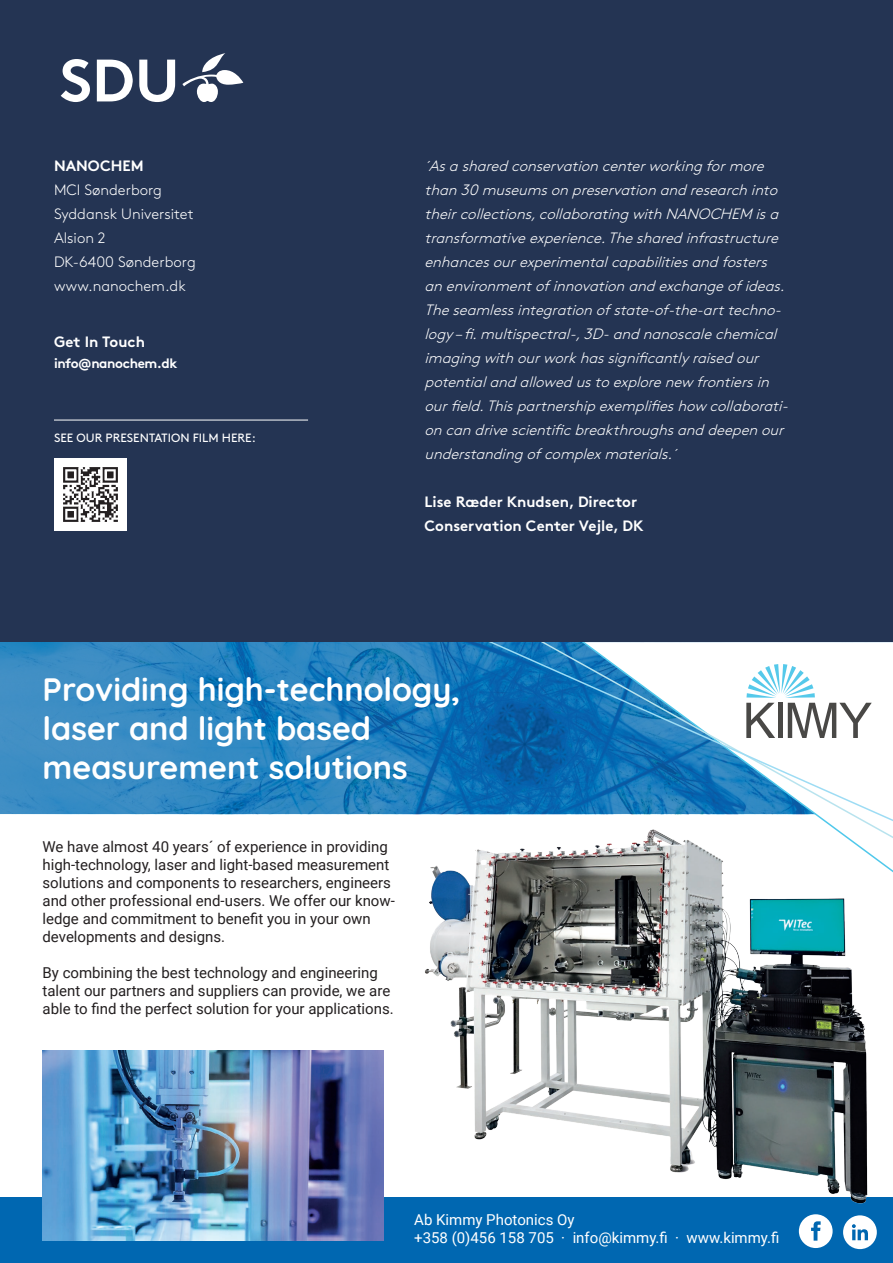
<style>
.page{position:relative;width:893px;height:1263px;background:#243453}
.page>*{position:absolute;margin:0;border:0;box-sizing:border-box;transform-origin:0 0}
.t1{font:700 32.4px/38.8px "Quicksand";color:#fff}
.t2{font:italic 300 15px/24px "Brown Std";color:#fff}
.t3{font:15px/18px "Roboto";color:#231f20}
.t4{font:300 15px "Brown Std";color:#fff}
.t5{font:700 15px "Brown Std";color:#fff}
.t6{font:15px/18px "Roboto";color:#fff}
.B1{font:700 13.5px "Brown Std";letter-spacing:-.03em;color:#fff}
.FH1{font:12px "Brown Std";color:#fff}
</style>
<div class="page">
<svg style="left:61px;top:53px;width:182px;height:49px"></svg>
<div style="left:0;top:642px;width:893px;height:621px;background:#fff"></div>
<img style="left:0;top:642px;width:93px;height:172px">
<svg style="left:93px;top:642px;width:800px;height:231px"></svg>
<div style="left:0;top:1197px;width:893px;height:66px;background:#0067b1"></div>
<img style="left:405px;top:814px;width:472px;height:380px">
<img style="left:43px;top:1050px;width:341px;height:191px">
<svg style="left:799px;top:1214px;width:34px;height:34px"></svg>
<svg style="left:843px;top:1067px;width:34px;height:182px"></svg>
<img style="left:54px;top:459px;width:72px;height:72px">
<hr style="left:54px;top:420px;width:254px;height:1px;background:#fff">
<p class="t5" style="left:54px;top:156px;width:91px">NANOCHEM</p>
<p class="t4" style="left:54px;top:181px;width:110px">MCI Sønderborg</p>
<p class="t4" style="left:54px;top:205px;width:141px">Syddansk Universitet</p>
<p class="t4" style="left:54px;top:229px;width:53px">Alsion 2</p>
<p class="t4" style="left:54px;top:253px;width:143px">DK-6400 Sønderborg</p>
<p class="t4" style="left:54px;top:277px;width:133px">www.nanochem.dk</p>
<p class="t5" style="left:54px;top:333px;width:92px">Get In Touch</p>
<p class="B1" style="left:54px;top:355px;width:125px">info@nanochem.dk</p>
<p class="FH1" style="left:54px;top:431px;width:203px">SEE OUR PRESENTATION FILM HERE:</p>
<p class="t2" style="left:424px;top:154px;width:369px">´Asa shared conservationcenterworking formore than30 museumsonpreservationand researchinto theircollections,collaborating withNANOCHEM isa transformativeexperience.Theshared infrastructure enhancesourexperimentalcapabilitiesand fosters anenvironmentofinnovationand exchangeofideas.<br>Theseamlessintegrationofstate-of-the-arttechno&shy;logy–fi.multispectral-,3D-and nanoscalechemical imaging withourworkhassignificantlyraised our potentialand allowed ustoexplorenew frontiersin ourfield.Thispartnership exemplifieshow collaborati&shy;oncandrivescientificbreakthroughsand deepenour understanding ofcomplexmaterials.´</p>
<p class="t5" style="left:424px;top:492px;width:214px">Lise Ræder Knudsen, Director</p>
<p class="t5" style="left:424px;top:516px;width:220px">Conservation Center Vejle, DK</p>
<p class="t1" style="left:43px;top:666px;width:419px">Providing high-technology, laser and light based measurement solutions</p>
<p class="t3" style="left:43px;top:837px;width:354px">We have almost 40 years´ of experience in providing high-technology, laser and light-based measurement solutions and components to researchers, engineers and other professional end-users. We offer our know&shy;ledge and commitment to benefit you in your own developments and designs.</p>
<p class="t3" style="left:43px;top:963px;width:353px">By combining the best technology and engineering talent our partners and suppliers can provide, we are able to find the perfect solution for your applications.</p>
<p class="t6" style="left:414px;top:1210px;width:367px">Ab Kimmy Photonics Oy<br>+358 (0)456 158 705 · info@kimmy.fi · www.kimmy.fi</p>
</div>
